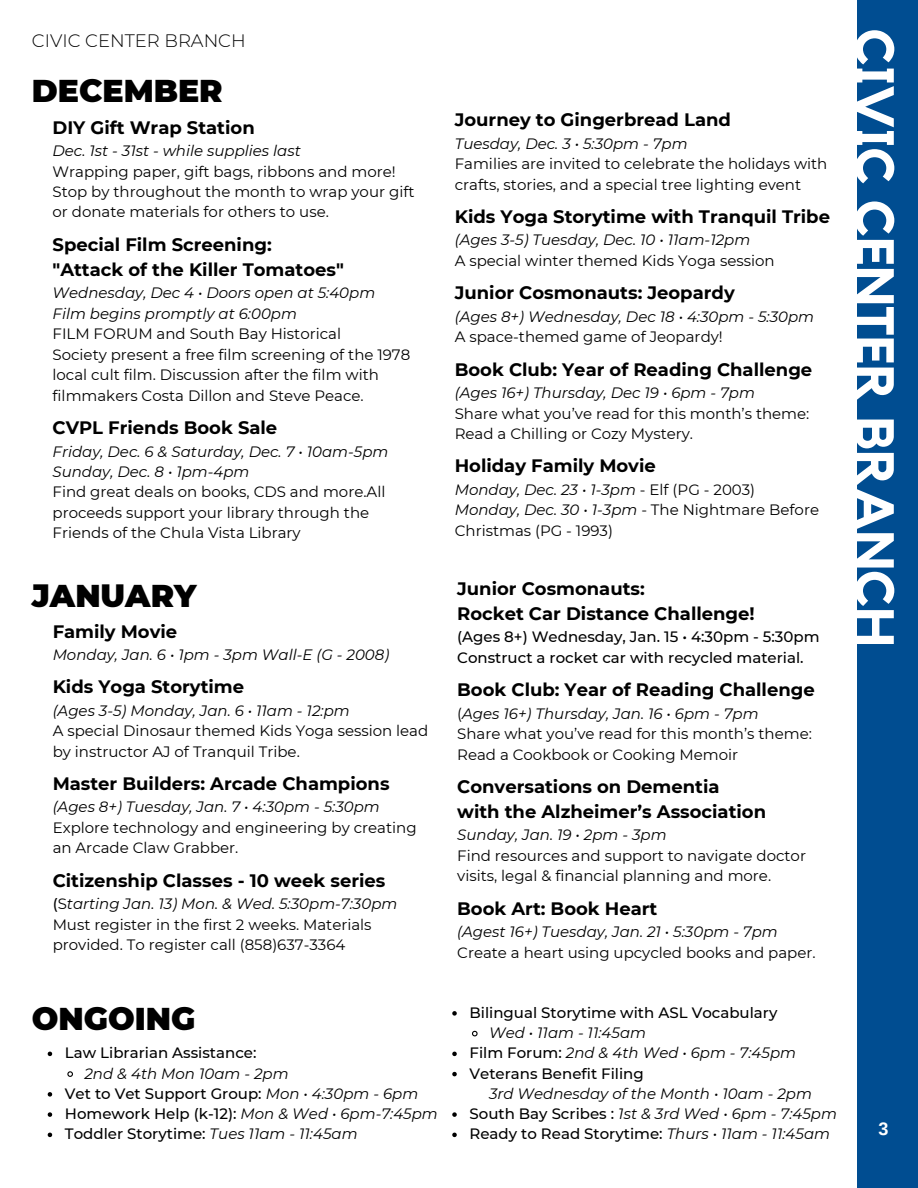
<style>
.page{position:relative;width:918px;height:1188px;background:#fff}
.page>*{position:absolute;margin:0;border:0;box-sizing:border-box;transform-origin:0 0}
.t1{font:700 54px "Kollektif";color:#fff}
.t2{font:900 31.5px "Montserrat";color:#000}
.t3{font:700 18px/25px "Montserrat";color:#000}
.t4{font:300 18px "Montserrat";color:#000}
.t5{font:700 18px "Arimo";color:#fff}
.t6{font:15px/20.4px "Montserrat";color:#000}
.t7{font:italic 15px/20.2px "Montserrat";color:#000}
.t8{font:500 15px/20.4px "Montserrat";color:#000}
.s1{font-weight:500}
.s2{font-style:italic}
.s3{font-weight:500;font-style:normal}
</style>
<div class="page">
<div style="left:858px;top:0;width:60px;height:1188px;background:#004d91"></div>
<svg style="left:452px;top:1011px;width:5px;height:5px"></svg>
<svg style="left:472px;top:1030px;width:6px;height:7px"></svg>
<svg style="left:452px;top:1052px;width:5px;height:4px"></svg>
<svg style="left:452px;top:1072px;width:5px;height:4px"></svg>
<svg style="left:452px;top:1112px;width:5px;height:5px"></svg>
<svg style="left:452px;top:1133px;width:5px;height:4px"></svg>
<svg style="left:48px;top:1052px;width:4px;height:4px"></svg>
<svg style="left:67px;top:1071px;width:6px;height:6px"></svg>
<svg style="left:48px;top:1092px;width:4px;height:5px"></svg>
<svg style="left:48px;top:1112px;width:4px;height:5px"></svg>
<svg style="left:48px;top:1133px;width:4px;height:4px"></svg>
<p class="t4" style="left:32px;top:30px;width:215px">CIVIC CENTER BRANCH</p>
<h2 class="t2" style="left:32px;top:72px;width:192px">DECEMBER</h2>
<p class="t3" style="left:53px;top:115px;width:204px">DIY Gift Wrap Station</p>
<p class="t7" style="left:53px;top:141px;width:250px">Dec. 1st - 31st - while supplies last</p>
<p class="t6" style="left:53px;top:161px;width:363px">Wrapping paper, gift bags, ribbons and more!<br>Stop by throughout the month to wrap your gift or donate materials for others to use.</p>
<p class="t3" style="left:53px;top:232px;width:293px">Special Film Screening: "Attack of the Killer Tomatoes"</p>
<p class="t7" style="left:53px;top:283px;width:324px">Wednesday, Dec 4 • Doors open at 5:40pm<br>Film begins promptly at 6:00pm</p>
<p class="t6" style="left:53px;top:324px;width:359px">FILM FORUM and South Bay Historical<br>Society present a free film screening of the 1978 local cult film. Discussion after the film with filmmakers Costa Dillon and Steve Peace.</p>
<p class="t3" style="left:53px;top:415px;width:226px">CVPL Friends Book Sale</p>
<p class="t7" style="left:53px;top:441px;width:337px">Friday, Dec. 6 &amp; Saturday, Dec. 7 • 10am-5pm<br>Sunday, Dec. 8 • 1pm-4pm</p>
<p class="t6" style="left:53px;top:482px;width:334px">Find great deals on books, CDS and more.All proceeds support your library through the<br>Friends of the Chula Vista Library</p>
<h2 class="t2" style="left:32px;top:577px;width:166px">JANUARY</h2>
<p class="t3" style="left:53px;top:619px;width:126px">Family Movie</p>
<p class="t7" style="left:53px;top:644px;width:338px">Monday, Jan. 6 • 1pm - 3pm Wall-E (G - 2008)</p>
<p class="t3" style="left:53px;top:674px;width:193px">Kids Yoga Storytime</p>
<p class="t7" style="left:53px;top:700px;width:299px">(Ages 3-5) Monday, Jan. 6 • 11am - 12:pm</p>
<p class="t6" style="left:53px;top:721px;width:377px">A special Dinosaur themed Kids Yoga session lead by instructor AJ of Tranquil Tribe.</p>
<p class="t3" style="left:53px;top:771px;width:338px">Master Builders: Arcade Champions</p>
<p class="t7" style="left:53px;top:797px;width:329px">(Ages 8+) Tuesday, Jan. 7 • 4:30pm - 5:30pm</p>
<p class="t6" style="left:53px;top:817px;width:365px">Explore technology and engineering by creating an Arcade Claw Grabber.</p>
<p class="t3" style="left:53px;top:868px;width:334px">Citizenship Classes - 10 week series</p>
<p class="t6" style="left:53px;top:894px;width:346px"><span class="s1">(</span>S<span class="s2">tarting Jan. 13) Mon. &amp; Wed. 5:30pm-7:30pm<br></span>Must register in the first 2 weeks. Materials provided. To register call (858)637-3364</p>
<p class="t3" style="left:455px;top:107px;width:278px">Journey to Gingerbread Land</p>
<p class="t7" style="left:455px;top:133px;width:234px">Tuesday, Dec. 3 • 5:30pm - 7pm</p>
<p class="t6" style="left:455px;top:154px;width:374px">Families are invited to celebrate the holidays with crafts, stories, and a special tree lighting event</p>
<p class="t3" style="left:455px;top:204px;width:377px">Kids Yoga Storytime with Tranquil Tribe</p>
<p class="t7" style="left:455px;top:230px;width:297px">(Ages 3-5) Tuesday, Dec. 10 • 11am-12pm</p>
<p class="t6" style="left:455px;top:250px;width:321px">A special winter themed Kids Yoga session</p>
<p class="t3" style="left:455px;top:280px;width:282px">Junior Cosmonauts: Jeopardy</p>
<p class="t7" style="left:455px;top:306px;width:361px">(Ages 8+) Wednesday, Dec 18 • 4:30pm - 5:30pm</p>
<p class="t6" style="left:455px;top:327px;width:270px">A space-themed game of Jeopardy!</p>
<p class="t3" style="left:455px;top:357px;width:359px">Book Club: Year of Reading Challenge</p>
<p class="t7" style="left:455px;top:383px;width:302px">(Ages 16+) Thursday, Dec 19 • 6pm - 7pm</p>
<p class="t6" style="left:455px;top:403px;width:356px">Share what you’ve read for this month’s theme:<br>Read a Chilling or Cozy Mystery.</p>
<p class="t3" style="left:455px;top:453px;width:203px">Holiday Family Movie</p>
<p class="t6" style="left:455px;top:479px;width:366px"><span class="s2">Monday, Dec. 23 • 1-3pm</span> - Elf (PG - 2003)<br><span class="s2">Monday, Dec. 30 • 1-3pm</span> - The Nightmare Before<br>Christmas (PG - 1993)</p>
<p class="t3" style="left:457px;top:576px;width:299px">Junior Cosmonauts:<br>Rocket Car Distance Challenge!</p>
<p class="t8" style="left:457px;top:627px;width:364px">(Ages 8+) Wednesday, Jan. 15 • 4:30pm - 5:30pm<br>Construct a rocket car with recycled material.</p>
<p class="t3" style="left:457px;top:677px;width:359px">Book Club: Year of Reading Challenge</p>
<p class="t6" style="left:457px;top:703px;width:356px">(<span class="s2">Ages 16+) Thursday, Jan. 16 • 6pm - 7pm<br></span>Share what you’ve read for this month’s theme:<br>Read a Cookbook or Cooking Memoir</p>
<p class="t3" style="left:457px;top:774px;width:310px">Conversations on Dementia with the Alzheimer’s Association</p>
<p class="t7" style="left:457px;top:825px;width:211px">Sunday, Jan. 19 • 2pm - 3pm</p>
<p class="t6" style="left:457px;top:845px;width:350px">Find resources and support to navigate doctor visits, legal &amp; financial planning and more.</p>
<p class="t3" style="left:457px;top:896px;width:202px">Book Art: Book Heart</p>
<p class="t7" style="left:457px;top:922px;width:322px">(Agest 16+) Tuesday, Jan. 21 • 5:30pm - 7pm</p>
<p class="t6" style="left:457px;top:942px;width:360px">Create a heart using upcycled books and paper.</p>
<h2 class="t2" style="left:32px;top:1000px;width:165px">ONGOING</h2>
<p class="t8" style="left:470px;top:1002px;width:309px">Bilingual Storytime with ASL Vocabulary</p>
<p class="t7" style="left:470px;top:1023px;width:328px;text-indent:19px">Wed • 11am - 11:45am<br><span class="s3">Film Forum:</span> 2nd &amp; 4th Wed • 6pm - 7:45pm<br><span class="s3">Veterans Benefit Filing</span></p>
<p class="t7" style="left:470px;top:1104px;width:369px"><span class="s3">South Bay Scribes :</span> 1st &amp; 3rd Wed • 6pm - 7:45pm<br><span class="s3">Ready to Read Storytime:</span> Thurs • 11am - 11:45am</p>
<p class="t8" style="left:65px;top:1043px;width:193px">Law Librarian Assistance:</p>
<p class="t7" style="left:65px;top:1063px;width:374px;text-indent:19px">2nd &amp; 4th Mon 10am - 2pm<br><span class="s3">Vet to Vet Support Group:</span> Mon • 4:30pm - 6pm <span class="s3">Homework Help (k-12):</span> Mon &amp; Wed • 6pm-7:45pm <span class="s3">Toddler Storytime:</span> Tues 11am - 11:45am</p>
<p class="t7" style="left:489px;top:1083px;width:324px">3rd Wednesday of the Month • 10am - 2pm</p>
<h1 class="t1" style="left:899px;top:29px;width:620px;rotate:90deg">CIVIC CENTER BRANCH</h1>
<p class="t5" style="left:878px;top:1119px;width:12px">3</p>
</div>
